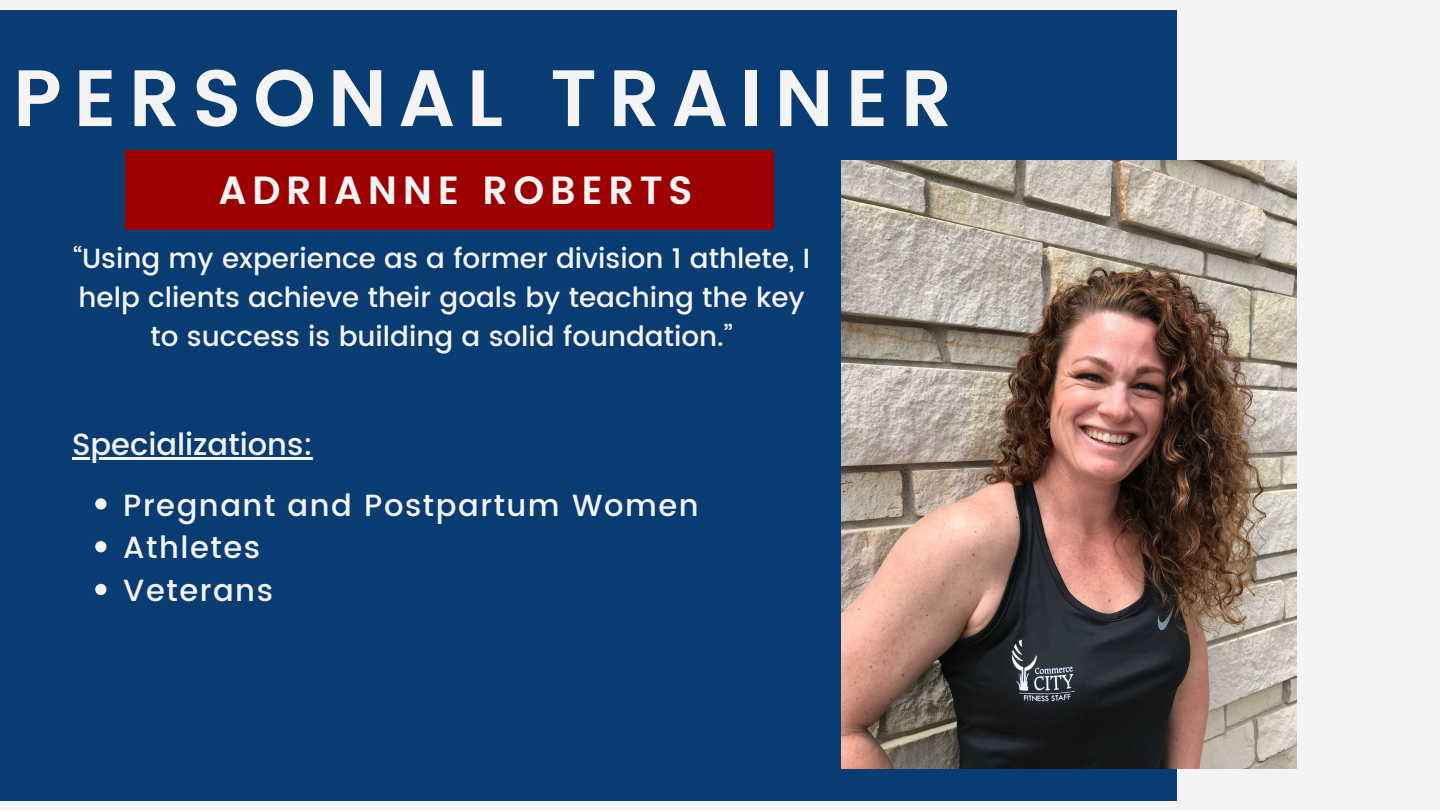
<style>
.page{position:relative;width:1440px;height:810px;background:#f4f4f4}
.page>*{position:absolute;margin:0;border:0;box-sizing:border-box;transform-origin:0 0}
.t1{font:600 79.8px "Poppins";letter-spacing:.145em;color:#f4f4f4}
.t2{font:600 39.3px "Poppins";letter-spacing:.145em;color:#f4f4f4}
.t3{font:500 30.6px "Poppins";letter-spacing:.05em;color:#f4f4f4}
.t4{font:500 30.6px "Poppins";color:#f4f4f4}
.t5{font:500 27.8px/38.8px "Poppins";color:#f4f4f4;text-align:center}
</style>
<div class="page">
<div style="left:0;top:10px;width:1177px;height:790px;background:#083c72"></div>
<div style="left:126px;top:150px;width:648px;height:80px;background:#9d0000"></div>
<img style="left:842px;top:161px;width:455px;height:607px">
<svg style="left:95px;top:498px;width:11px;height:12px"></svg>
<svg style="left:95px;top:541px;width:11px;height:11px"></svg>
<svg style="left:95px;top:584px;width:11px;height:11px"></svg>
<hr style="left:72px;top:457px;width:241px;height:3px;background:#f4f4f4">
<p class="t1" style="left:13px;top:52px;width:941px">PERSONAL TRAINER</p>
<p class="t2" style="left:219px;top:168px;width:476px">ADRIANNE ROBERTS</p>
<p class="t5" style="left:73px;top:239px;width:739px">“Using my experience as a former division 1 athlete, I help clients achieve their goals by teaching the key to success is building a solid foundation.”</p>
<p class="t4" style="left:72px;top:426px;width:242px">Specializations:</p>
<p class="t3" style="left:123px;top:487px;width:577px">Pregnant and Postpartum Women</p>
<p class="t3" style="left:123px;top:530px;width:138px">Athletes</p>
<p class="t3" style="left:123px;top:573px;width:151px">Veterans</p>
</div>
